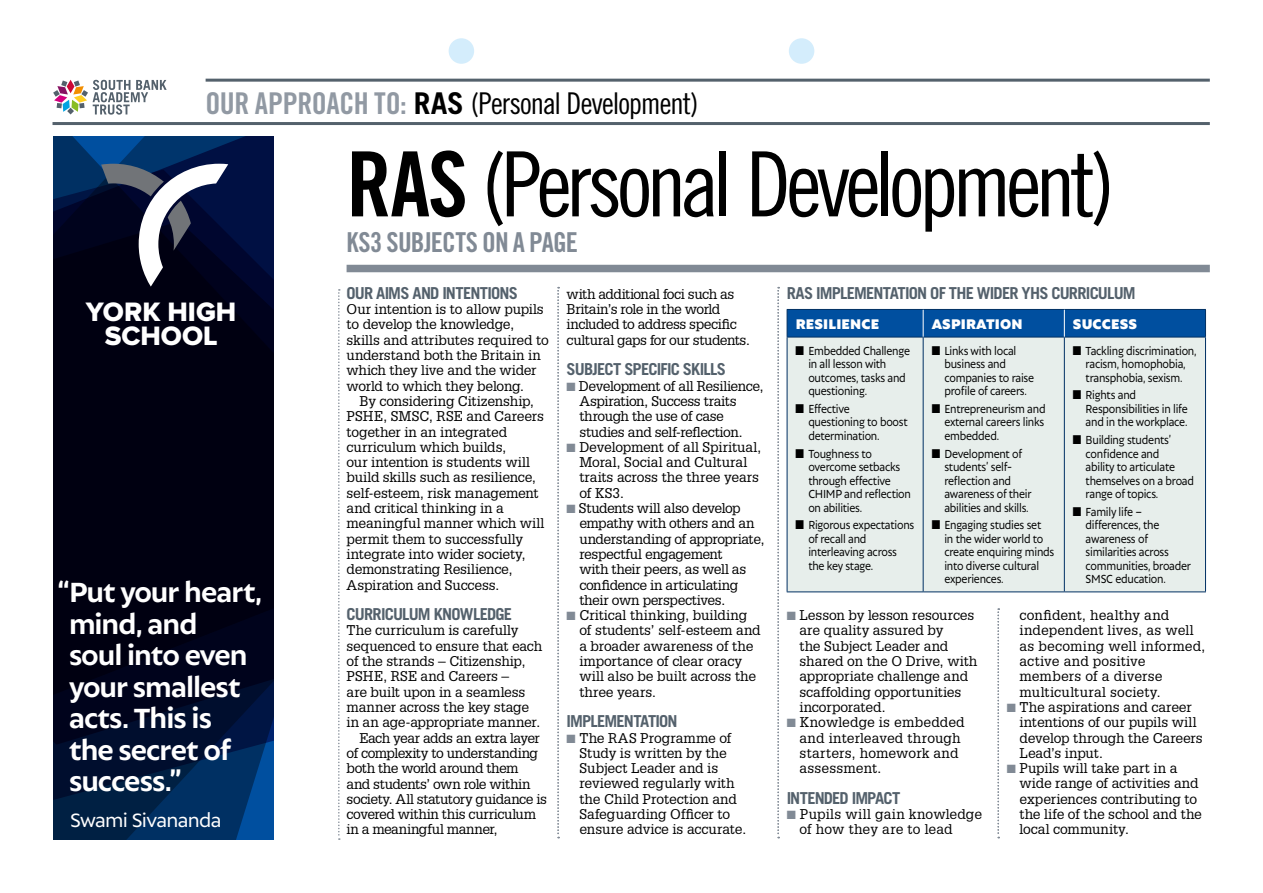
<style>
.page{position:relative;width:1263px;height:893px;background:#fff}
.page>*{position:absolute;margin:0;border:0;box-sizing:border-box;transform-origin:0 0}
.t1{font:90px "Trade Gothic LT Std Cn 18";letter-spacing:-.06em;color:#000}
.t2{font:700 30px/31.5px "Autor";letter-spacing:-.035em;color:#fff}
.t3{font:30px "Trade Gothic LT Std Cn 18";letter-spacing:-.035em;color:#000}
.t4{font:27.6px/24.5px "Proxima Nova Extrabld";color:#fff;text-align:center}
.t5{font:27.45px "Trade Gothic LT Std Bd Cn 20";letter-spacing:-.025em;color:#818a95}
.t6{font:21px "Autor";letter-spacing:-.035em;color:#fff}
.t7{font:700 16.5px "Trade Gothic LT Std";letter-spacing:-.05em;color:#54616c}
.t8{font:900 15px "Autor";letter-spacing:.01em;color:#fff}
.t9{font:13.8px/15.3px "Glypha LT Std";letter-spacing:-.01em;color:#000}
.t10{font:13.8px/15.3px "Glypha LT Std";letter-spacing:.01em;color:#000}
.t11{font:13.8px/15.3px "Glypha LT Std";letter-spacing:-.03em;color:#000}
.t12{font:13.8px "Glypha LT Std";letter-spacing:-.035em;color:#000}
.t13{font:12.75px/13.5px "Autor";letter-spacing:-.02em;color:#000;scale:.88 1}
.s1{font-family:"Trade Gothic LT Std Bd Cn 20";color:#9199a3}
.s2{font-family:"Trade Gothic LT Std";font-weight:700}
.s3{font-family:"Trade Gothic LT Std Bd Cn 20"}
.s4{color:#818a95}
</style>
<div class="page">
<svg style="left:53px;top:80px;width:114px;height:35px"></svg>
<div style="left:449px;top:38px;width:25px;height:26px;background:#d4edfc;border-radius:50%"></div>
<div style="left:789px;top:38px;width:25px;height:26px;background:#d4edfc;border-radius:50%"></div>
<svg style="left:557px;top:287px;width:2px;height:551px"></svg>
<svg style="left:777px;top:287px;width:2px;height:551px"></svg>
<svg style="left:997px;top:608px;width:2px;height:230px"></svg>
<svg style="left:53px;top:136px;width:220px;height:704px;background:#000a24"></svg>
<hr style="left:206px;top:79px;width:1004px;height:3px;background:#54616c">
<hr style="left:53px;top:122px;width:1157px;height:3px;background:#54616c">
<div style="left:347px;top:265px;width:863px;height:7px;background:#818a95"></div>
<svg style="left:338px;top:289px;width:2px;height:551px"></svg>
<div style="left:788px;top:338px;width:417px;height:253px;background:#e7eeeb"></div>
<hr style="left:787px;top:337px;width:136px;height:1px;background:#003063">
<hr style="left:787px;top:337px;width:1px;height:254px;background:#003063">
<hr style="left:923px;top:337px;width:141px;height:1px;background:#003063">
<hr style="left:923px;top:337px;width:1px;height:254px;background:#003063">
<hr style="left:1064px;top:337px;width:142px;height:1px;background:#003063">
<hr style="left:1064px;top:337px;width:1px;height:254px;background:#003063">
<hr style="left:1205px;top:337px;width:1px;height:254px;background:#003063">
<hr style="left:787px;top:591px;width:136px;height:1px;background:#003063">
<hr style="left:923px;top:591px;width:141px;height:1px;background:#003063">
<hr style="left:1064px;top:591px;width:142px;height:1px;background:#003063">
<svg style="left:787px;top:309px;width:419px;height:28px;background:#014e9c"></svg>
<svg style="left:101px;top:164px;width:127px;height:123px"></svg>
<h2 class="t3" style="left:206px;top:85px;width:494px"><span class="s1">OUR APPROACH TO:</span> <span class="s2">RAS</span> (Personal Development)</h2>
<h1 class="t1" style="left:347px;top:131px;width:770px"><span class="s3">RAS</span> (Personal Development)</h1>
<h3 class="t5" style="left:347px;top:226px;width:233px">KS3 SUBJECTS ON A PAGE</h3>
<p class="t7" style="left:787px;top:283px;width:350px">RAS IMPLEMENTATION OF THE WIDER YHS CURRICULUM</p>
<p class="t8" style="left:796px;top:314px;width:85px">RESILIENCE</p>
<p class="t8" style="left:932px;top:314px;width:92px">ASPIRATION</p>
<p class="t8" style="left:1073px;top:314px;width:66px">SUCCESS</p>
<p class="t13" style="left:808px;top:343px;width:117px;text-indent:-13px">■ Embedded Challenge in all lesson with outcomes, tasks and questioning.</p>
<p class="t13" style="left:808px;top:401px;width:114px;text-indent:-13px">■ Effective questioning to boost determination.</p>
<p class="t13" style="left:808px;top:446px;width:118px;text-indent:-13px">■ Toughness to overcome setbacks through effective<br>CHIMP and reflection on abilities.</p>
<p class="t13" style="left:808px;top:518px;width:122px;text-indent:-13px">■ Rigorous expectations of recall and interleaving across the key stage.</p>
<p class="t7" style="left:347px;top:283px;width:173px">OUR AIMS AND INTENTIONS</p>
<p class="t9" style="left:347px;top:301px;width:204px">Our intention is to allow pupils to develop the knowledge, skills and attributes required to understand both the Britain in which they live and the wider world to which they belong.</p>
<p class="t9" style="left:347px;top:393px;width:199px;text-indent:13px">By considering Citizenship,<br>PSHE, SMSC, RSE and Careers together in an integrated curriculum which builds,<br>our intention is students will build skills such as resilience, self-esteem, risk management and critical thinking in a meaningful manner which will permit them to successfully integrate into wider society, demonstrating Resilience,<br>Aspiration and Success.</p>
<p class="t7" style="left:347px;top:604px;width:167px">CURRICULUM KNOWLEDGE</p>
<p class="t9" style="left:347px;top:623px;width:173px">The curriculum is carefully</p>
<p class="t9" style="left:347px;top:638px;width:197px">sequenced to ensure that each</p>
<p class="t9" style="left:347px;top:653px;width:180px">of the strands – Citizenship,</p>
<p class="t10" style="left:347px;top:668px;width:164px">PSHE, RSE and Careers –</p>
<p class="t9" style="left:347px;top:684px;width:180px">are built upon in a seamless</p>
<p class="t9" style="left:347px;top:699px;width:184px">manner across the key stage</p>
<p class="t9" style="left:347px;top:714px;width:195px">in an age-appropriate manner.</p>
<p class="t12" style="left:359px;top:729px;width:182px">Each year adds an extra layer</p>
<p class="t12" style="left:347px;top:745px;width:193px">of complexity to understanding</p>
<p class="t12" style="left:347px;top:760px;width:173px">both the world around them</p>
<p class="t12" style="left:347px;top:775px;width:186px">and students’ own role within</p>
<p class="t9" style="left:347px;top:791px;width:202px">society. All statutory guidance is</p>
<p class="t9" style="left:347px;top:806px;width:191px">covered within this curriculum</p>
<p class="t9" style="left:347px;top:822px;width:153px">in a meaningful manner,</p>
<p class="t11" style="left:567px;top:286px;width:185px">with additional foci such as<br>Britain’s role in the world included to address specific cultural gaps for our students.</p>
<p class="t7" style="left:567px;top:359px;width:161px">SUBJECT SPECIFIC SKILLS</p>
<p class="t11" style="left:579px;top:378px;width:186px;text-indent:-13px"><span class="s4">■</span> Development of all Resilience,<br>Aspiration, Success traits through the use of case studies and self-reflection.</p>
<p class="t9" style="left:579px;top:439px;width:183px;text-indent:-13px"><span class="s4">■</span> Development of all Spiritual,<br>Moral, Social and Cultural traits across the three years of KS3.</p>
<p class="t9" style="left:579px;top:500px;width:187px;text-indent:-13px"><span class="s4">■</span> Students will also develop empathy with others and an understanding of appropriate, respectful engagement<br>with their peers, as well as confidence in articulating their own perspectives.</p>
<p class="t9" style="left:579px;top:607px;width:183px;text-indent:-13px"><span class="s4">■</span> Critical thinking, building of students’ self-esteem and a broader awareness of the importance of clear oracy will also be built across the three years.</p>
<p class="t7" style="left:567px;top:711px;width:113px">IMPLEMENTATION</p>
<p class="t9" style="left:579px;top:730px;width:168px;text-indent:-13px"><span class="s4">■</span> The RAS Programme of<br>Study is written by the<br>Subject Leader and is reviewed regularly with the Child Protection and<br>Safeguarding Officer to ensure advice is accurate.</p>
<h3 class="t4" style="left:86px;top:300px;width:152px">YORK HIGH<br>SCHOOL</h3>
<p class="t13" style="left:944px;top:343px;width:103px;text-indent:-13px">■ Links with local business and companies to raise profile of careers.</p>
<p class="t13" style="left:944px;top:401px;width:116px;text-align:justify;text-indent:-13px">■ Entrepreneurism and external careers links embedded.</p>
<p class="t13" style="left:944px;top:446px;width:101px;text-indent:-13px">■ Development of students’ self&shy;reflection and awareness of their abilities and skills.</p>
<p class="t13" style="left:944px;top:518px;width:126px;text-indent:-13px">■ Engaging studies set<br>in the wider world to create enquiring minds into diverse cultural experiences.</p>
<p class="t13" style="left:1073px;top:343px;width:142px;text-align:center">■ Tackling discrimination, racism, homophobia, transphobia, sexism.</p>
<p class="t13" style="left:1085px;top:388px;width:118px;text-indent:-13px">■ Rights and<br>Responsibilities in life and in the workplace.</p>
<p class="t13" style="left:1085px;top:433px;width:125px;text-indent:-13px">■ Building students’ confidence and<br>ability to articulate themselves on a broad range of topics.</p>
<p class="t13" style="left:1085px;top:504px;width:121px;text-indent:-13px">■ Family life – differences, the awareness of similarities across communities, broader<br>SMSC education.</p>
<h2 class="t2" style="left:69px;top:576px;width:195px;text-indent:-12px">“Put your heart, mind, and<br>soul into even your smallest acts. This is the secret of success.”</h2>
<h3 class="t6" style="left:70px;top:807px;width:153px">Swami Sivananda</h3>
<p class="t10" style="left:1019px;top:607px;width:187px">confident, healthy and independent lives, as well as becoming well informed, active and positive members of a diverse multicultural society.</p>
<p class="t9" style="left:1019px;top:699px;width:185px;text-indent:-13px"><span class="s4">■</span> The aspirations and career intentions of our pupils will develop through the Careers<br>Lead’s input.</p>
<p class="t9" style="left:1019px;top:760px;width:184px;text-indent:-13px"><span class="s4">■</span> Pupils will take part in a wide range of activities and experiences contributing to the life of the school and the local community.</p>
<p class="t9" style="left:799px;top:607px;width:179px;text-indent:-13px"><span class="s4">■</span> Lesson by lesson resources are quality assured by<br>the Subject Leader and shared on the O Drive, with appropriate challenge and scaffolding opportunities incorporated.</p>
<p class="t10" style="left:799px;top:714px;width:167px;text-indent:-13px"><span class="s4">■</span> Knowledge is embedded and interleaved through starters, homework and assessment.</p>
<p class="t7" style="left:787px;top:788px;width:115px">INTENDED IMPACT</p>
<p class="t10" style="left:799px;top:806px;width:184px;text-indent:-13px"><span class="s4">■</span> Pupils will gain knowledge of how they are to lead</p>
</div>
